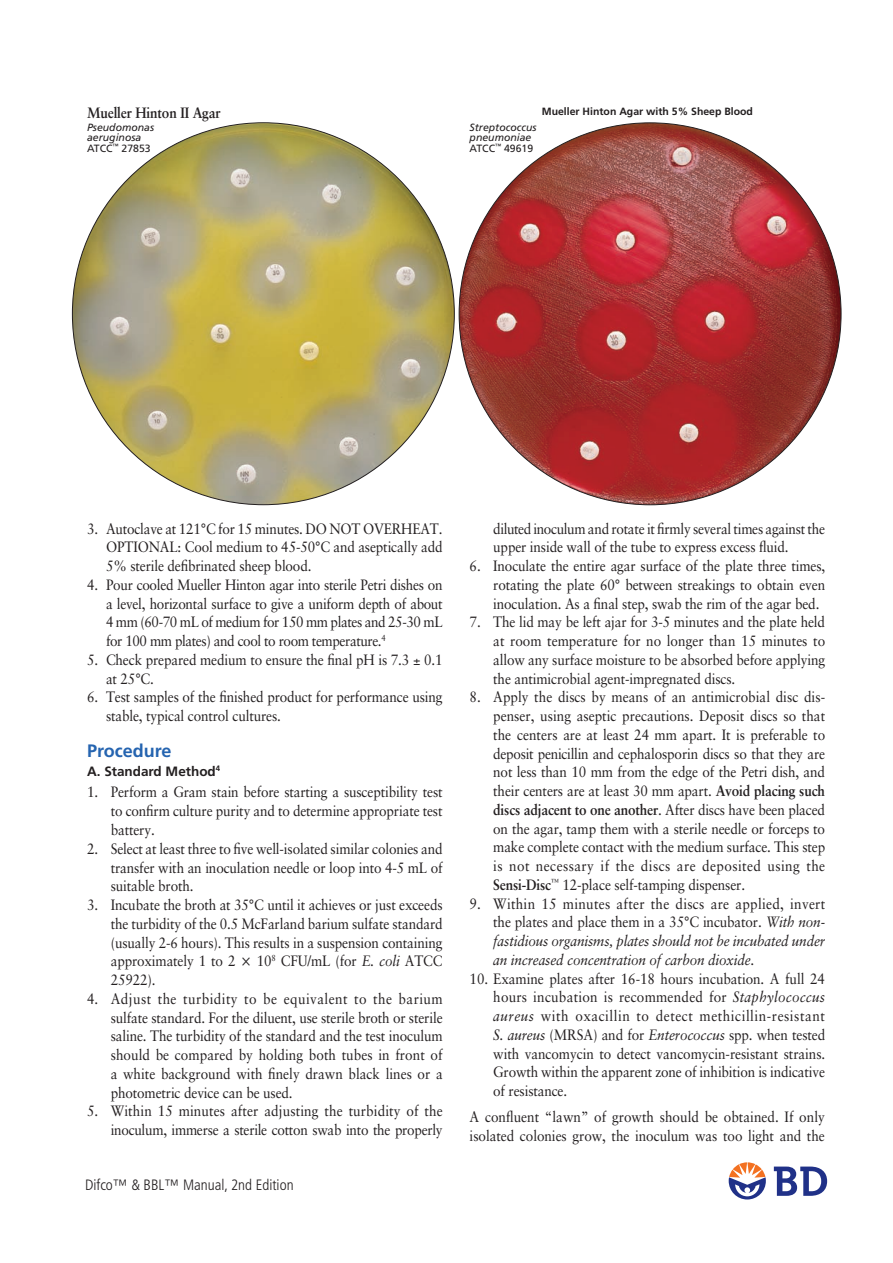
<style>
.page{position:relative;width:893px;height:1263px;background:#fff}
.page>*{position:absolute;margin:0;border:0;box-sizing:border-box;transform-origin:0 0}
.t1{font:700 18px "Frutiger";color:#2564b0}
.t2{font:15px/18.8px "Sabon LT Std";letter-spacing:-.01em;color:#231f20;text-align:justify;scale:.9 1}
.t3{font:italic 15px/18.8px "Sabon LT Std";letter-spacing:-.01em;color:#231f20;text-align:justify;scale:.9 1}
.t4{font:300 condensed 15px "Frutiger";color:#231f20}
.t5{font:700 15px "Sabon";letter-spacing:-.01em;color:#231f20;scale:.9 1}
.t6{font:700 13.5px "Frutiger";color:#231f20}
.t7{font:italic 10.5px/10.5px "Frutiger";color:#231f20}
.t8{font:700 10.5px "Frutiger";color:#231f20}
.s1{font-style:normal}
.s2{font-style:italic}
.s3{font-weight:700}
</style>
<div class="page">
<svg style="left:774px;top:1166px;width:53px;height:30px"></svg>
<svg style="left:729px;top:1162px;width:37px;height:37px"></svg>
<img style="left:72px;top:123px;width:382px;height:382px;border-radius:191px">
<img style="left:459px;top:123px;width:382px;height:382px;border-radius:191px">
<p class="t5" style="left:87px;top:104px;width:150px">Mueller Hinton II Agar</p>
<p class="t8" style="left:542px;top:105px;width:213px">Mueller Hinton Agar with 5% Sheep Blood</p>
<p class="t7" style="left:87px;top:122px;width:69px">Pseudomonas aeruginosa<br><span class="s1">ATCC</span><sup>™</sup> <span class="s1">27853</span></p>
<p class="t7" style="left:470px;top:122px;width:69px">Streptococcus pneumoniae<br><span class="s1">ATCC</span><sup>™</sup> <span class="s1">49619</span></p>
<p class="t2" style="left:106px;top:519px;width:375px;text-indent:-19px">3. Autoclave at 121°C for 15 minutes. DO NOT OVERHEAT.<br>OPTIONAL: Cool medium to 45-50°C and aseptically add 5% sterile defibrinated sheep blood.</p>
<p class="t2" style="left:106px;top:575px;width:376px;text-indent:-19px">4. Pour cooled Mueller Hinton agar into sterile Petri dishes on a level, horizontal surface to give a uniform depth of about 4 mm (60-70 mL of medium for 150 mm plates and 25-30 mL for 100 mm plates) and cool to room temperature.<sup>4</sup></p>
<p class="t2" style="left:106px;top:650px;width:375px;text-indent:-19px">5. Check prepared medium to ensure the final pH is 7.3 ± 0.1 at 25°C.</p>
<p class="t2" style="left:106px;top:688px;width:376px;text-indent:-19px">6. Test samples of the finished product for performance using stable, typical control cultures.</p>
<p class="t1" style="left:87px;top:740px;width:86px">Procedure</p>
<p class="t6" style="left:87px;top:763px;width:135px">A. Standard Method<sup>4</sup></p>
<p class="t2" style="left:111px;top:783px;width:370px;text-indent:-24px">1. Perform a Gram stain before starting a susceptibility test to confirm culture purity and to determine appropriate test battery.</p>
<p class="t2" style="left:111px;top:839px;width:370px;text-indent:-24px">2. Select at least three to five well-isolated similar colonies and transfer with an inoculation needle or loop into 4-5 mL of suitable broth.</p>
<p class="t2" style="left:111px;top:895px;width:370px;text-indent:-24px">3. Incubate the broth at 35°C until it achieves or just exceeds the turbidity of the 0.5 McFarland barium sulfate standard (usually 2-6 hours). This results in a suspension containing approximately 1 to 2</p>
<p class="t2" style="left:257px;top:951px;width:208px">10<sup>8</sup> CFU/mL (for <span class="s2">E. coli</span> ATCC</p>
<p class="t2" style="left:111px;top:970px;width:51px">25922).</p>
<p class="t2" style="left:111px;top:989px;width:370px;text-indent:-24px">4. Adjust the turbidity to be equivalent to the barium sulfate standard. For the diluent, use sterile broth or sterile saline. The turbidity of the standard and the test inoculum should be compared by holding both tubes in front of a white background with finely drawn black lines or a photometric device can be used.</p>
<p class="t2" style="left:87px;top:1101px;width:397px;text-align:right">5. Within 15 minutes after adjusting the turbidity of the inoculum, immerse a sterile cotton swab into the properly</p>
<p class="t4" style="left:85px;top:1177px;width:210px">Difco™ &amp; BBL™ Manual, 2nd Edition</p>
<p class="t2" style="left:493px;top:519px;width:370px">diluted inoculum and rotate it firmly several times against the upper inside wall of the tube to express excess fluid.</p>
<p class="t2" style="left:493px;top:556px;width:370px;text-indent:-24px">6. Inoculate the entire agar surface of the plate three times, rotating the plate 60° between streakings to obtain even inoculation. As a final step, swab the rim of the agar bed.</p>
<p class="t2" style="left:493px;top:613px;width:370px;text-indent:-24px">7. The lid may be left ajar for 3-5 minutes and the plate held at room temperature for no longer than 15 minutes to allow any surface moisture to be absorbed before applying the antimicrobial agent-impregnated discs.</p>
<p class="t2" style="left:493px;top:688px;width:370px;text-indent:-24px">8. Apply the discs by means of an antimicrobial disc dis&shy;penser, using aseptic precautions. Deposit discs so that the centers are at least 24 mm apart. It is preferable to deposit penicillin and cephalosporin discs so that they are not less than 10 mm from the edge of the Petri dish, and their centers are at least 30 mm apart. <span class="s3">Avoid placing such discs adjacent to one another</span>. After discs have been placed on the agar, tamp them with a sterile needle or forceps to make complete contact with the medium surface. This step is not necessary if the discs are deposited using the <span class="s3">Sensi-Disc</span><sup>™</sup> 12-place self-tamping dispenser.</p>
<p class="t3" style="left:493px;top:894px;width:370px;text-indent:-24px"><span class="s1">9. Within 15 minutes after the discs are applied, invert the plates and place them in a 35°C incubator.</span> With non&shy;fastidious organisms, plates should not be incubated under an increased concentration of carbon dioxide.</p>
<p class="t2" style="left:493px;top:969px;width:370px;text-indent:-24px">10. Examine plates after 16-18 hours incubation. A full 24 hours incubation is recommended for <span class="s2">Staphylococcus aureus</span> with oxacillin to detect methicillin-resistant <span class="s2">S. aureus</span> (MRSA) and for <span class="s2">Enterococcus</span> spp. when tested with vancomycin to detect vancomycin-resistant strains.<br>Growth within the apparent zone of inhibition is indicative of resistance.</p>
<p class="t2" style="left:470px;top:1108px;width:396px">A confluent “lawn” of growth should be obtained. If only isolated colonies grow, the inoculum was too light and the</p>
</div>
